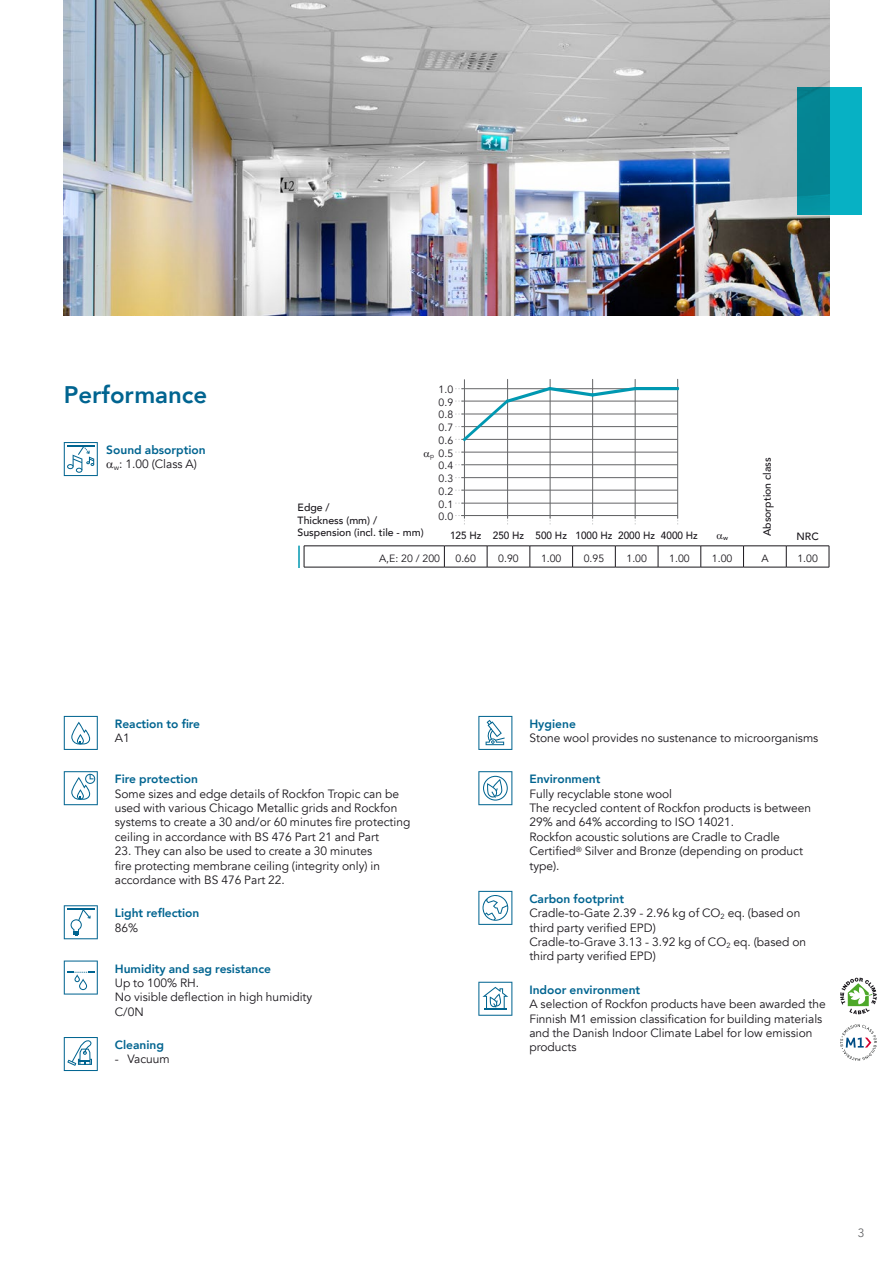
<style>
.page{position:relative;width:893px;height:1263px;background:#fff}
.page>*{position:absolute;margin:0;border:0;box-sizing:border-box;transform-origin:0 0}
.t1{font:127.35px "Chartwell Lines 50";color:#0098b1;scale:.67 1}
.t2{font:800 24px "Avenir";color:#006490}
.t3{font:12px/14.4px "Avenir";color:#1a171c}
.t4{font:800 12px/14.4px "Avenir";color:#006490;text-align:center}
.t5{font:12px "Avenir";color:#646567}
.t6{font:10.5px/12.8px "Avenir";color:#1a171c;text-align:justify}
.t7{font:500 10.5px/12.6px "Avenir";color:#1a171c}
.t8{font:500 10.5px "Avenir";color:#1a171c;scale:.95 1}
.t9{font:500 6.45px "Avenir";color:#1a171c}
.t10{font:6.45px "Avenir";color:#1a171c}
.s1{font-weight:400;color:#1a171c}
.s2{font-weight:800;color:#006490}
</style>
<div class="page">
<img style="left:64px;top:0;width:765px;height:316px">
<svg style="left:64px;top:442px;width:34px;height:34px"></svg>
<svg style="left:797px;top:88px;width:65px;height:127px"></svg>
<svg style="left:64px;top:716px;width:34px;height:34px"></svg>
<svg style="left:64px;top:771px;width:34px;height:34px"></svg>
<svg style="left:64px;top:905px;width:34px;height:34px"></svg>
<svg style="left:64px;top:960px;width:34px;height:34px"></svg>
<svg style="left:64px;top:1037px;width:34px;height:34px"></svg>
<svg style="left:478px;top:716px;width:34px;height:34px"></svg>
<svg style="left:478px;top:771px;width:34px;height:34px"></svg>
<svg style="left:478px;top:891px;width:34px;height:34px"></svg>
<svg style="left:478px;top:982px;width:34px;height:34px"></svg>
<svg style="left:840px;top:978px;width:37px;height:36px"></svg>
<svg style="left:840px;top:1024px;width:37px;height:37px"></svg>
<svg style="left:304px;top:547px;width:1px;height:20px"></svg>
<svg style="left:444px;top:547px;width:1px;height:20px"></svg>
<svg style="left:487px;top:547px;width:1px;height:20px"></svg>
<svg style="left:530px;top:547px;width:1px;height:20px"></svg>
<svg style="left:572px;top:547px;width:1px;height:20px"></svg>
<svg style="left:615px;top:547px;width:1px;height:20px"></svg>
<svg style="left:658px;top:547px;width:1px;height:20px"></svg>
<svg style="left:700px;top:547px;width:1px;height:20px"></svg>
<svg style="left:743px;top:547px;width:1px;height:20px"></svg>
<svg style="left:786px;top:547px;width:1px;height:20px"></svg>
<svg style="left:829px;top:546px;width:1px;height:21px"></svg>
<hr style="left:304px;top:567px;width:140px;height:1px;background:#1a171c">
<hr style="left:444px;top:567px;width:43px;height:1px;background:#1a171c">
<hr style="left:487px;top:567px;width:43px;height:1px;background:#1a171c">
<hr style="left:530px;top:567px;width:43px;height:1px;background:#1a171c">
<hr style="left:573px;top:567px;width:42px;height:1px;background:#1a171c">
<hr style="left:615px;top:567px;width:43px;height:1px;background:#1a171c">
<hr style="left:658px;top:567px;width:43px;height:1px;background:#1a171c">
<hr style="left:701px;top:567px;width:42px;height:1px;background:#1a171c">
<hr style="left:743px;top:567px;width:43px;height:1px;background:#1a171c">
<hr style="left:786px;top:567px;width:43px;height:1px;background:#1a171c">
<hr style="left:304px;top:546px;width:140px;height:1px;background:#1a171c">
<hr style="left:444px;top:546px;width:43px;height:1px;background:#1a171c">
<hr style="left:487px;top:546px;width:43px;height:1px;background:#1a171c">
<hr style="left:530px;top:546px;width:43px;height:1px;background:#1a171c">
<hr style="left:573px;top:546px;width:42px;height:1px;background:#1a171c">
<hr style="left:615px;top:546px;width:43px;height:1px;background:#1a171c">
<hr style="left:658px;top:546px;width:43px;height:1px;background:#1a171c">
<hr style="left:701px;top:546px;width:42px;height:1px;background:#1a171c">
<hr style="left:743px;top:546px;width:43px;height:1px;background:#1a171c">
<hr style="left:786px;top:546px;width:43px;height:1px;background:#1a171c">
<hr style="left:298px;top:546px;width:2px;height:21px;background:#0098b1">
<svg style="left:455px;top:515px;width:10px;height:10px"></svg>
<hr style="left:461px;top:388px;width:217px;height:1px;background:#646567">
<hr style="left:461px;top:490px;width:216px;height:1px;background:#646567">
<hr style="left:461px;top:414px;width:216px;height:1px;background:#646567">
<hr style="left:461px;top:439px;width:216px;height:1px;background:#646567">
<hr style="left:461px;top:464px;width:216px;height:1px;background:#646567">
<hr style="left:507px;top:379px;width:1px;height:139px;background:#646567">
<hr style="left:550px;top:379px;width:1px;height:139px;background:#646567">
<hr style="left:592px;top:379px;width:1px;height:139px;background:#646567">
<hr style="left:635px;top:379px;width:1px;height:139px;background:#646567">
<hr style="left:677px;top:379px;width:1px;height:139px;background:#646567">
<hr style="left:461px;top:503px;width:217px;height:1px;background:#646567">
<hr style="left:461px;top:477px;width:217px;height:1px;background:#646567">
<hr style="left:461px;top:452px;width:217px;height:1px;background:#646567">
<hr style="left:461px;top:426px;width:217px;height:1px;background:#646567">
<hr style="left:461px;top:401px;width:217px;height:1px;background:#646567">
<hr style="left:464px;top:379px;width:1px;height:139px;background:#646567">
<hr style="left:461px;top:515px;width:217px;height:1px;background:#646567">
<h2 class="t2" style="left:64px;top:376px;width:145px">Performance</h2>
<p class="t4" style="left:106px;top:443px;width:101px">Sound absorption <sub>w</sub><span class="s1">: 1.00 (Class A)</span></p>
<p class="t6" style="left:439px;top:383px;width:16px">1.0<br>0.9<br>0.8<br>0.7<br>0.6<br>0.5<br>0.4<br>0.3<br>0.2<br>0.1<br>0.0</p>
<h1 class="t1" style="left:464px;top:387px;width:324px">60+90+100+95+100+100</h1>
<p class="t10" style="left:430px;top:452px;width:5px">p</p>
<p class="t7" style="left:760px;top:536px;width:80px;rotate:-90deg">Absorption class</p>
<p class="t7" style="left:298px;top:500px;width:128px">Edge /<br>Thickness (mm) /<br>Suspension (incl. tile - mm)</p>
<p class="t8" style="left:450px;top:526px;width:262px">125 Hz 250 Hz 500 Hz 1000 Hz 2000 Hz 4000 Hz</p>
<p class="t9" style="left:723px;top:532px;width:6px">w</p>
<p class="t7" style="left:796px;top:530px;width:24px">NRC</p>
<p class="t6" style="left:379px;top:552px;width:63px">A,E: 20 / 200</p>
<p class="t6" style="left:456px;top:552px;width:22px">0.60</p>
<p class="t6" style="left:498px;top:552px;width:22px">0.90</p>
<p class="t6" style="left:541px;top:552px;width:22px">1.00</p>
<p class="t6" style="left:584px;top:552px;width:22px">0.95</p>
<p class="t6" style="left:626px;top:552px;width:22px">1.00</p>
<p class="t6" style="left:669px;top:552px;width:22px">1.00</p>
<p class="t6" style="left:712px;top:552px;width:22px">1.00</p>
<p class="t6" style="left:761px;top:552px;width:9px">A</p>
<p class="t6" style="left:797px;top:552px;width:22px">1.00</p>
<p class="t4" style="left:115px;top:716px;width:87px">Reaction to fire</p>
<p class="t3" style="left:115px;top:731px;width:16px">A1</p>
<p class="t4" style="left:115px;top:772px;width:85px">Fire protection</p>
<p class="t3" style="left:115px;top:786px;width:297px">Some sizes and edge details of Rockfon Tropic can be used with various Chicago Metallic grids and Rockfon systems to create a 30 and/or 60 minutes fire protecting ceiling in accordance with BS 476 Part 21 and Part</p>
<p class="t3" style="left:115px;top:844px;width:267px">23. They can also be used to create a 30 minutes fire protecting membrane ceiling (integrity only) in accordance with BS 476 Part 22.</p>
<p class="t4" style="left:115px;top:906px;width:86px">Light reflection</p>
<p class="t3" style="left:115px;top:920px;width:25px">86%</p>
<p class="t4" style="left:115px;top:961px;width:158px">Humidity and sag resistance</p>
<p class="t3" style="left:115px;top:976px;width:199px">Up to 100% RH.<br>No visible deflection in high humidity<br>C/0N</p>
<p class="t4" style="left:115px;top:1038px;width:51px">Cleaning</p>
<p class="t3" style="left:115px;top:1052px;width:57px">- Vacuum</p>
<p class="t4" style="left:529px;top:716px;width:48px">Hygiene</p>
<p class="t3" style="left:529px;top:731px;width:290px">Stone wool provides no sustenance to microorganisms</p>
<p class="t4" style="left:529px;top:772px;width:73px">Environment</p>
<p class="t3" style="left:529px;top:786px;width:283px">Fully recyclable stone wool<br>The recycled content of Rockfon products is between 29% and 64% according to ISO 14021.<br>Rockfon acoustic solutions are Cradle to Cradle Certified<sup>®</sup> Silver and Bronze (depending on product type).</p>
<p class="t3" style="left:529px;top:892px;width:278px"><span class="s2">Carbon footprint<br></span>Cradle-to-Gate 2.39 - 2.96 kg of CO<sub>2</sub> eq. (based on third party verified EPD)<br>Cradle-to-Grave 3.13 - 3.92 kg of CO<sub>2</sub> eq. (based on third party verified EPD)</p>
<p class="t4" style="left:529px;top:982px;width:112px">Indoor environment</p>
<p class="t3" style="left:529px;top:997px;width:298px">A selection of Rockfon products have been awarded the Finnish M1 emission classification for building materials and the Danish Indoor Climate Label for low emission products</p>
<p class="t5" style="left:858px;top:1226px;width:8px">3</p>
</div>
